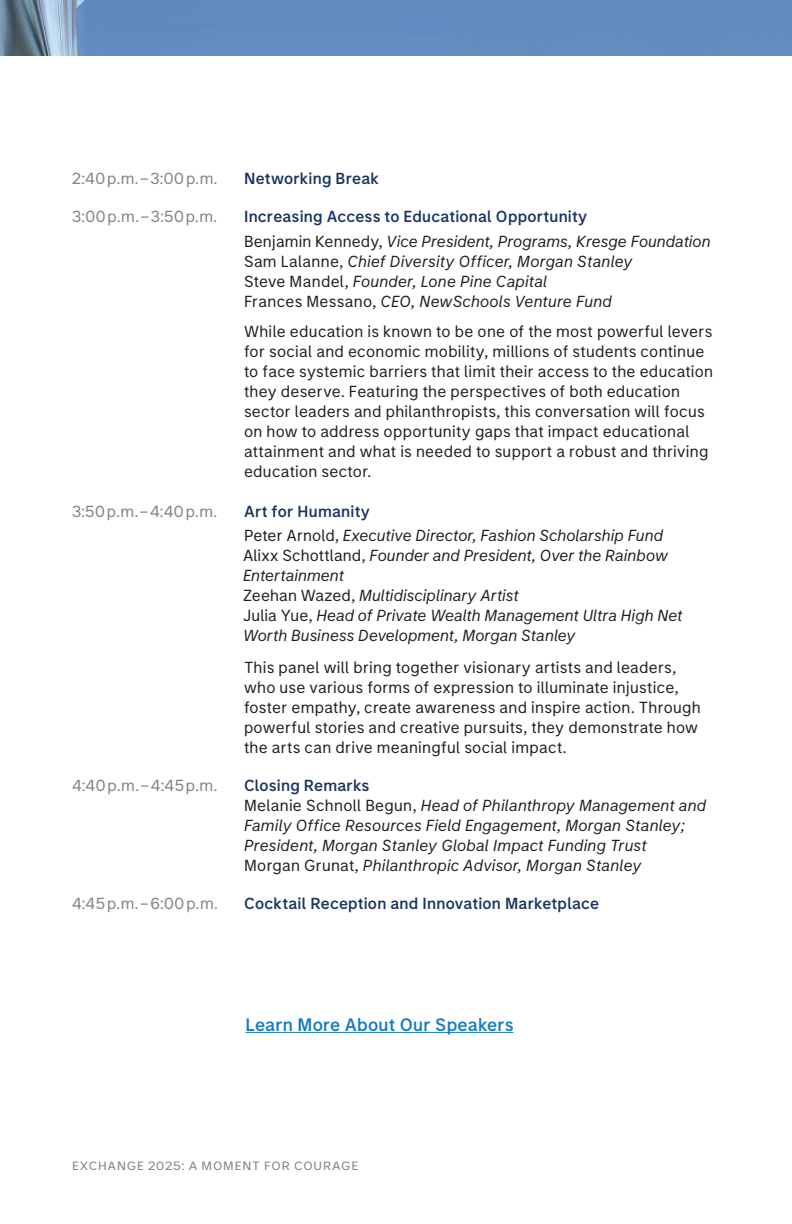
<style>
.page{position:relative;width:792px;height:1224px;background:#fff}
.page>*{position:absolute;margin:0;border:0;box-sizing:border-box;transform-origin:0 0}
.t1{font:500 18px "Morgan Stanley Sans CC";letter-spacing:.01em;color:#167cbf}
.t2{font:16px/20px "Morgan Stanley Sans CC";letter-spacing:.02em;color:#231f20}
.t3{font:italic 16px/20px "Morgan Stanley Sans CC";letter-spacing:.005em;color:#231f20}
.t4{font:500 16px/24.6px "Morgan Stanley Sans CC";letter-spacing:.015em;color:#1a335f}
.t5{font:16px "Morgan Stanley Sans CC";letter-spacing:.085em;color:#808285}
.t6{font:12px "Morgan Stanley Sans CC";letter-spacing:.065em;color:#808285;scale:1.1 1}
.s1{font-weight:400;color:#231f20}
.s2{font-weight:400;font-style:italic;color:#231f20}
.s3{font-style:normal}
.s4{font-weight:500;font-style:normal;color:#1a335f}
</style>
<div class="page">
<img style="left:0;top:0;width:792px;height:56px">
<hr style="left:245px;top:1032px;width:268px;height:1px;background:#167cbf">
<p class="t5" style="left:72px;top:168px;width:147px">2:40p.m.–3:00p.m.</p>
<p class="t4" style="left:244px;top:165px;width:137px">Networking Break</p>
<p class="t5" style="left:72px;top:206px;width:147px">3:00p.m.–3:50p.m.</p>
<p class="t4" style="left:244px;top:203px;width:468px">Increasing Access to Educational Opportunity<br><span class="s1">Benjamin Kennedy,</span> <span class="s2">Vice President, Programs, Kresge Foundation</span></p>
<p class="t3" style="left:244px;top:250px;width:390px"><span class="s3">Sam Lalanne,</span> Chief Diversity Officer, Morgan Stanley<br><span class="s3">Steve Mandel,</span> Founder, Lone Pine Capital<br><span class="s3">Frances Messano,</span> CEO, NewSchools Venture Fund</p>
<p class="t2" style="left:244px;top:320px;width:471px">While education is known to be one of the most powerful levers for social and economic mobility, millions of students continue to face systemic barriers that limit their access to the education they deserve. Featuring the perspectives of both education sector leaders and philanthropists, this conversation will focus on how to address opportunity gaps that impact educational attainment and what is needed to support a robust and thriving education sector.</p>
<p class="t5" style="left:72px;top:501px;width:147px">3:50p.m.–4:40p.m.</p>
<p class="t3" style="left:244px;top:498px;width:421px;line-height:24.6px"><span class="s4">Art for Humanity<br></span><span class="s3">Peter Arnold,</span> Executive Director, Fashion Scholarship Fund</p>
<p class="t3" style="left:243px;top:545px;width:441px"><span class="s3">Alixx Schottland,</span> Founder and President, Over the Rainbow Entertainment<br><span class="s3">Zeehan Wazed,</span> Multidisciplinary Artist<br><span class="s3">Julia Yue,</span> Head of Private Wealth Management Ultra High Net Worth Business Development, Morgan Stanley</p>
<p class="t2" style="left:244px;top:657px;width:458px">This panel will bring together visionary artists and leaders, who use various forms of expression to illuminate injustice, foster empathy, create awareness and inspire action. Through powerful stories and creative pursuits, they demonstrate how the arts can drive meaningful social impact.</p>
<p class="t5" style="left:72px;top:776px;width:147px">4:40p.m.–4:45p.m.</p>
<p class="t3" style="left:244px;top:775px;width:464px"><span class="s4">Closing Remarks<br></span><span class="s3">Melanie Schnoll Begun,</span> Head of Philanthropy Management and Family Office Resources Field Engagement, Morgan Stanley; President, Morgan Stanley Global Impact Funding Trust <span class="s3">Morgan Grunat,</span> Philanthropic Advisor, Morgan Stanley</p>
<p class="t5" style="left:72px;top:894px;width:147px">4:45p.m.–6:00p.m.</p>
<p class="t4" style="left:244px;top:891px;width:357px">Cocktail Reception and Innovation Marketplace</p>
<p class="t1" style="left:245px;top:1013px;width:270px">Learn More About Our Speakers</p>
<p class="t6" style="left:72px;top:1158px;width:262px">EXCHANGE 2025: A MOMENT FOR COURAGE</p>
</div>
